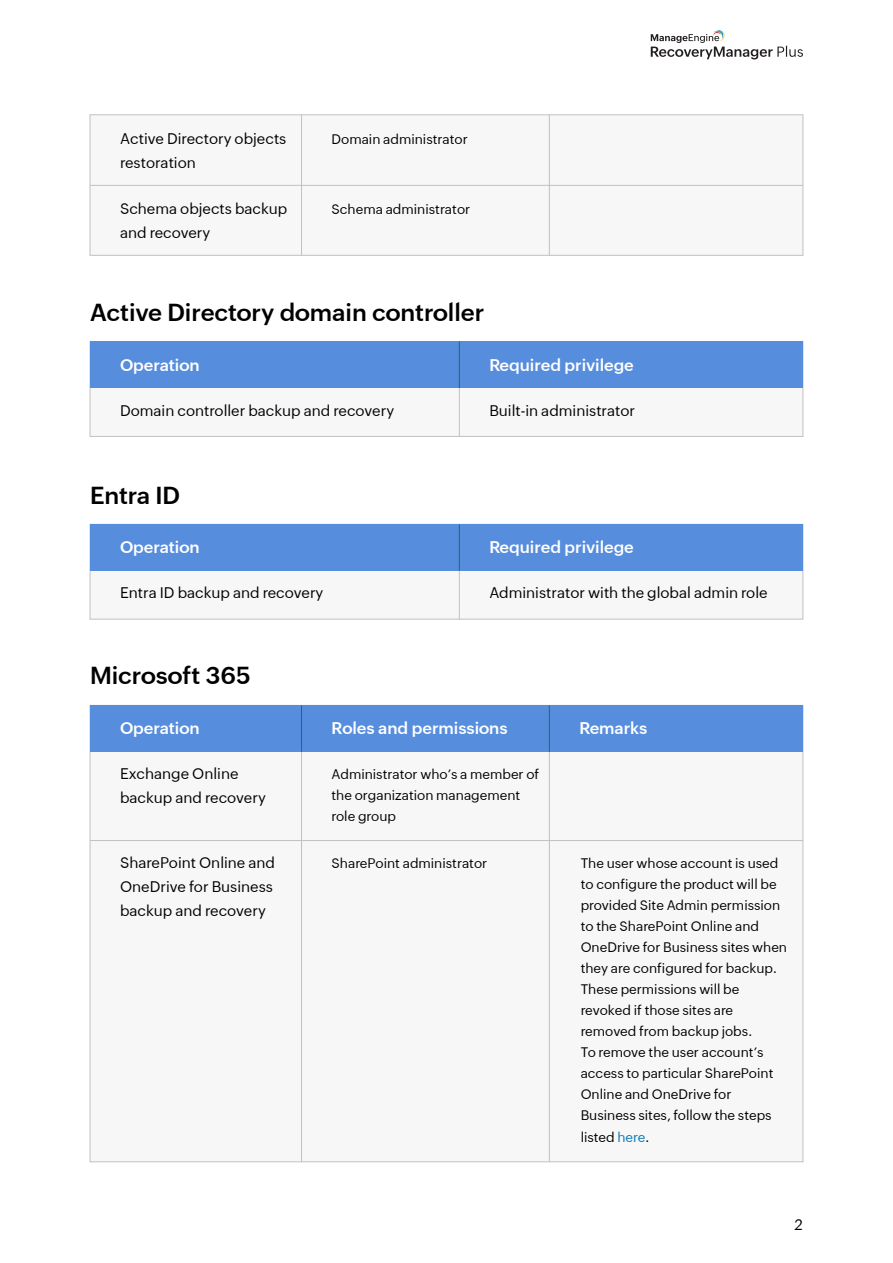
<style>
.page{position:relative;width:893px;height:1263px;background:#fff}
.page>*{position:absolute;margin:0;border:0;box-sizing:border-box;transform-origin:0 0}
.t1{font:600 24px "Zoho Puvi";color:#000}
.t2{font:600 16.5px "Zoho Puvi";color:#fff}
.t3{font:15px/24px "Zoho Puvi";color:#000}
.t4{font:13.5px/21px "Zoho Puvi";color:#000}
.s1{color:#0579b6}
</style>
<div class="page">
<div style="left:90px;top:115px;width:713px;height:140px;background:#f7f7f7;border:1px solid #c2c1c0"></div>
<hr style="left:301px;top:115px;width:1px;height:140px;background:#c2c1c0">
<hr style="left:549px;top:115px;width:1px;height:140px;background:#c2c1c0">
<hr style="left:90px;top:185px;width:713px;height:1px;background:#c2c1c0">
<div style="left:90px;top:705px;width:713px;height:457px;background:#f7f7f7;border:1px solid #c2c1c0"></div>
<div style="left:90px;top:705px;width:713px;height:47px;background:#578ddd"></div>
<hr style="left:301px;top:705px;width:1px;height:47px;background:#007c56">
<hr style="left:301px;top:752px;width:1px;height:410px;background:#c2c1c0">
<hr style="left:549px;top:705px;width:1px;height:47px;background:#007c56">
<hr style="left:549px;top:752px;width:1px;height:410px;background:#c2c1c0">
<hr style="left:90px;top:840px;width:713px;height:1px;background:#c2c1c0">
<svg style="left:651px;top:30px;width:152px;height:29px"></svg>
<div style="left:90px;top:524px;width:713px;height:95px;background:#f7f7f7;border:1px solid #c2c1c0"></div>
<div style="left:90px;top:524px;width:713px;height:47px;background:#578ddd"></div>
<hr style="left:459px;top:524px;width:1px;height:47px;background:#007c56">
<hr style="left:459px;top:571px;width:1px;height:48px;background:#c2c1c0">
<div style="left:90px;top:341px;width:713px;height:96px;background:#f7f7f7;border:1px solid #c2c1c0"></div>
<div style="left:90px;top:342px;width:713px;height:46px;background:#578ddd"></div>
<hr style="left:459px;top:342px;width:1px;height:46px;background:#007c56">
<hr style="left:459px;top:388px;width:1px;height:48px;background:#c2c1c0">
<p class="t3" style="left:120px;top:125px;width:168px">Active Directory objects restoration</p>
<p class="t4" style="left:331px;top:127px;width:138px">Domain administrator</p>
<p class="t3" style="left:120px;top:195px;width:169px">Schema objects backup and recovery</p>
<p class="t4" style="left:331px;top:197px;width:140px">Schema administrator</p>
<h1 class="t1" style="left:90px;top:294px;width:396px">Active Directory domain controller</h1>
<p class="t2" style="left:120px;top:352px;width:81px">Operation</p>
<p class="t2" style="left:489px;top:352px;width:146px">Required privilege</p>
<p class="t3" style="left:120px;top:397px;width:276px">Domain controller backup and recovery</p>
<p class="t3" style="left:489px;top:397px;width:147px">Built-in administrator</p>
<h1 class="t1" style="left:90px;top:477px;width:92px">Entra ID</h1>
<p class="t2" style="left:120px;top:535px;width:81px">Operation</p>
<p class="t2" style="left:489px;top:535px;width:146px">Required privilege</p>
<p class="t3" style="left:120px;top:580px;width:205px">Entra ID backup and recovery</p>
<p class="t3" style="left:489px;top:580px;width:280px">Administrator with the global admin role</p>
<h1 class="t1" style="left:90px;top:657px;width:162px">Microsoft 365</h1>
<p class="t2" style="left:120px;top:716px;width:81px">Operation</p>
<p class="t2" style="left:332px;top:716px;width:178px">Roles and permissions</p>
<p class="t2" style="left:579px;top:716px;width:70px">Remarks</p>
<p class="t3" style="left:120px;top:761px;width:147px">Exchange Online backup and recovery</p>
<p class="t4" style="left:332px;top:763px;width:209px">Administrator who’s a member of the organization management role group</p>
<p class="t3" style="left:120px;top:850px;width:157px">SharePoint Online and<br>OneDrive for Business backup and recovery</p>
<p class="t4" style="left:332px;top:852px;width:157px">SharePoint administrator</p>
<p class="t4" style="left:581px;top:852px;width:208px">The user whose account is used to configure the product will be provided Site Admin permission to the SharePoint Online and<br>OneDrive for Business sites when they are configured for backup.<br>These permissions will be revoked if those sites are removed from backup jobs.<br>To remove the user account’s access to particular SharePoint<br>Online and OneDrive for<br>Business sites, follow the steps listed <span class="s1">here</span>.</p>
<p class="t3" style="left:794px;top:1211px;width:10px">2</p>
</div>
